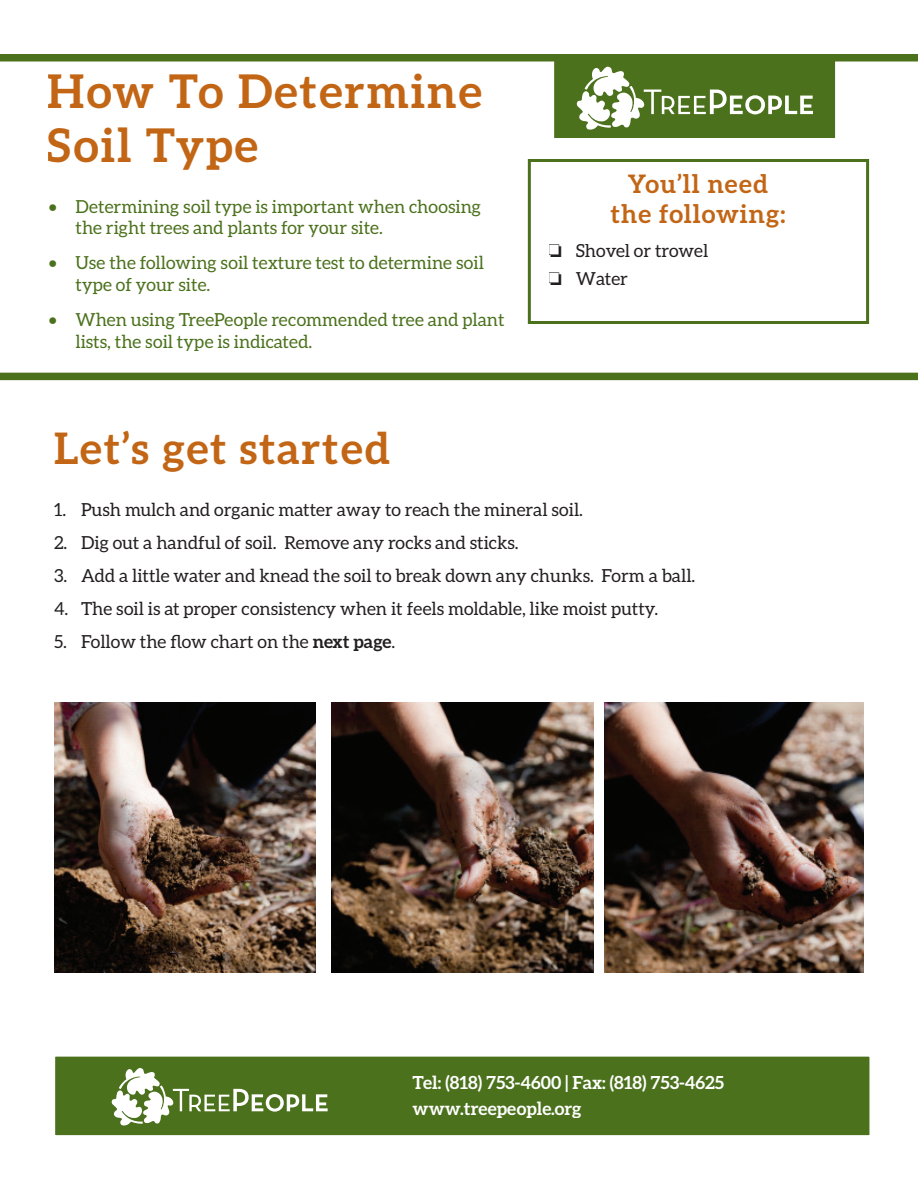
<style>
.page{position:relative;width:918px;height:1188px;background:#fff}
.page>*{position:absolute;margin:0;border:0;box-sizing:border-box;transform-origin:0 0}
.t1{font:700 46.5px/54px "Aleo";letter-spacing:.04em;color:#c26616}
.t2{font:700 43.5px "Aleo";letter-spacing:.04em;color:#c26616}
.t3{font:700 25.5px/30px "Aleo";letter-spacing:.04em;color:#c26616;text-align:center}
.t4{font:18px/27.6px "Aleo";color:#231f20}
.t5{font:18px/21.6px "Aleo";color:#4b711c}
.t6{font:700 18px/25.8px "Aleo";color:#fff}
.s1{font-weight:700}
</style>
<div class="page">
<svg style="left:0;top:54px;width:918px;height:326px"></svg>
<div style="left:528px;top:159px;width:341px;height:165px;background:#fff;border:3px solid #4b711c"></div>
<img style="left:54px;top:702px;width:261px;height:270px">
<img style="left:332px;top:702px;width:261px;height:270px">
<img style="left:604px;top:702px;width:260px;height:270px">
<div style="left:554px;top:54px;width:281px;height:84px;background:#4b711c"></div>
<div style="left:55px;top:1056px;width:815px;height:80px;background:#4b711c"></div>
<svg style="left:110px;top:1068px;width:218px;height:58px"></svg>
<svg style="left:575px;top:67px;width:238px;height:63px"></svg>
<h1 class="t1" style="left:48px;top:63px;width:436px">How To Determine<br>Soil Type</h1>
<p class="t5" style="left:75px;top:195px;width:407px;text-indent:-27px">• Determining soil type is important when choosing the right trees and plants for your site.</p>
<p class="t5" style="left:75px;top:252px;width:410px;text-indent:-27px">• Use the following soil texture test to determine soil type of your site.</p>
<p class="t5" style="left:75px;top:309px;width:431px;text-indent:-27px">• When using TreePeople recommended tree and plant lists, the soil type is indicated.</p>
<h2 class="t2" style="left:54px;top:423px;width:338px">Let’s get started</h2>
<h3 class="t3" style="left:611px;top:168px;width:176px">You’ll need the following:</h3>
<p class="t4" style="left:549px;top:237px;width:161px">❏ Shovel or trowel ❏ Water</p>
<p class="t4" style="left:54px;top:495px;width:531px">1. Push mulch and organic matter away to reach the mineral soil.</p>
<p class="t4" style="left:54px;top:529px;width:466px">2. Dig out a handful of soil. Remove any rocks and sticks.</p>
<p class="t4" style="left:54px;top:562px;width:643px">3. Add a little water and knead the soil to break down any chunks. Form a ball.</p>
<p class="t4" style="left:54px;top:595px;width:606px">4. The soil is at proper consistency when it feels moldable, like moist putty.</p>
<p class="t4" style="left:54px;top:628px;width:343px">5. Follow the flow chart on the <span class="s1">next page</span>.</p>
<p class="t6" style="left:413px;top:1069px;width:313px">Tel: (818) 753-4600 | Fax: (818) 753-4625 www.treepeople.org</p>
</div>
